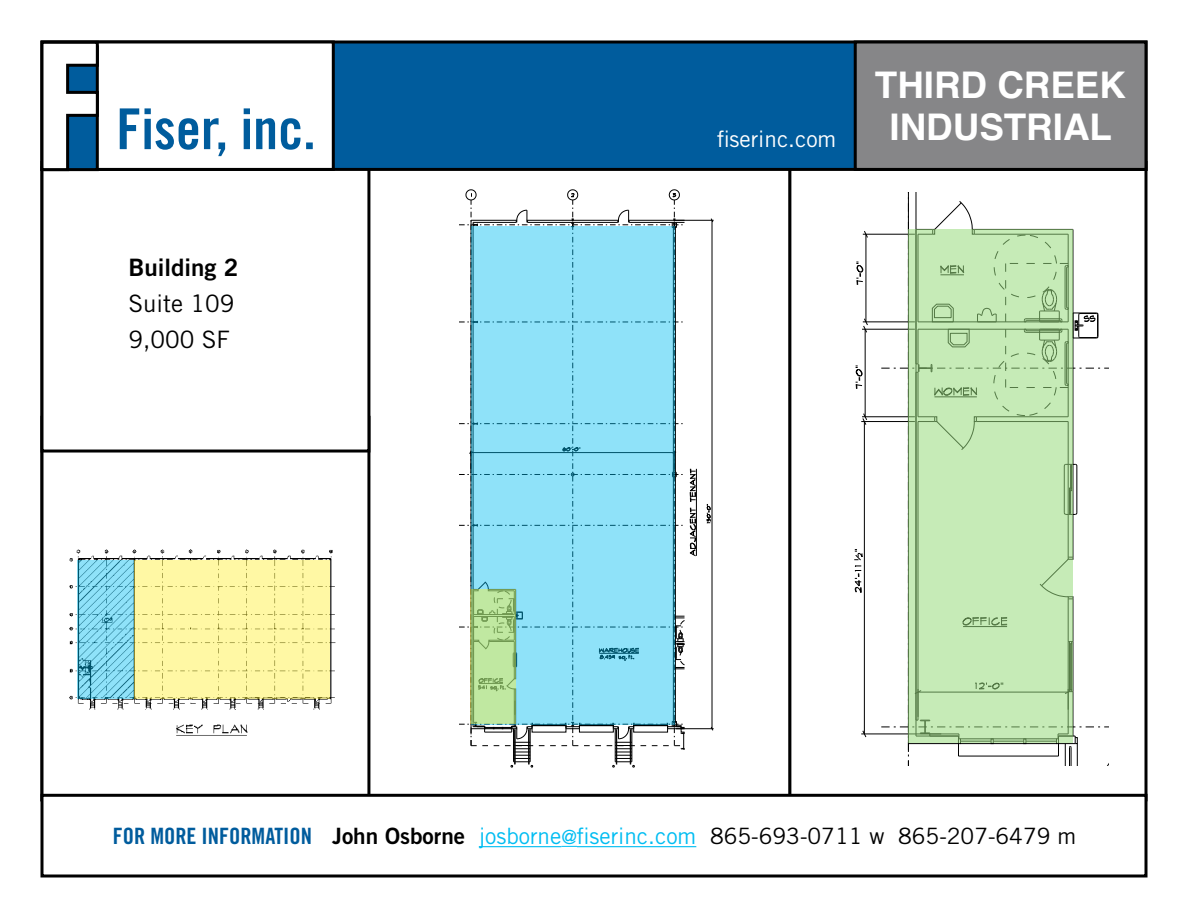
<style>
.page{position:relative;width:1188px;height:918px;background:#fff}
.page>*{position:absolute;margin:0;border:0;box-sizing:border-box;transform-origin:0 0}
.t1{font:700 36.75px/41.2px "Helvetica";color:#fff;text-align:center}
.t2{font:24px/36px "Trade Gothic";color:#000}
.t3{font:24px "Trade Gothic Bold Two";color:#000}
.t4{font:22.5px "Trade Gothic";color:#000}
.t5{font:22.5px "Trade Gothic";color:#fff}
.s1{font-family:"Trade Gothic Bold Cond Twenty";color:#005c9d}
.s2{font-family:"Trade Gothic Bold Two"}
.s3{color:#00bdf2}
.s4{font-size:19.5px;color:#00bdf2}
</style>
<div class="page">
<div style="left:40px;top:416px;width:330px;height:385px;border:3px solid #000"></div>
<div style="left:42px;top:168px;width:327px;height:283px;background:#fff"></div>
<div style="left:40px;top:166px;width:330px;height:287px;border:3px solid #000"></div>
<svg style="left:459px;top:189px;width:255px;height:579px"></svg>
<div style="left:471px;top:226px;width:203px;height:499px;background:#8fe2f9"></div>
<div style="left:788px;top:161px;width:360px;height:640px;border:3px solid #000"></div>
<div style="left:42px;top:795px;width:1104px;height:81px;background:#fff"></div>
<div style="left:40px;top:794px;width:1108px;height:84px;border:3px solid #000"></div>
<hr style="left:479px;top:846px;width:82px;height:1px;background:#00bdf2">
<svg style="left:561px;top:846px;width:16px;height:1px"></svg>
<hr style="left:577px;top:846px;width:119px;height:1px;background:#00bdf2">
<svg style="left:854px;top:192px;width:254px;height:574px"></svg>
<svg style="left:909px;top:230px;width:164px;height:513px;background:#bee3af"></svg>
<svg style="left:471px;top:590px;width:45px;height:134px;background:#afd790"></svg>
<div style="left:42px;top:42px;width:1104px;height:127px;background:#005c9d"></div>
<div style="left:41px;top:40px;width:1107px;height:131px;border:3px solid #000"></div>
<div style="left:855px;top:42px;width:291px;height:127px;background:#868688"></div>
<div style="left:854px;top:40px;width:294px;height:131px;border:3px solid #000"></div>
<div style="left:42px;top:42px;width:291px;height:127px;background:#fff"></div>
<div style="left:41px;top:40px;width:294px;height:131px;border:3px solid #000"></div>
<svg style="left:40px;top:40px;width:60px;height:133px"></svg>
<svg style="left:120px;top:108px;width:193px;height:48px"></svg>
<img style="left:69px;top:549px;width:267px;height:187px">
<svg style="left:78px;top:560px;width:56px;height:139px;background:#7acde4"></svg>
<div style="left:134px;top:560px;width:195px;height:139px;background:#fff8a4"></div>
<p class="t3" style="left:129px;top:252px;width:112px">Building 2</p>
<p class="t2" style="left:129px;top:285px;width:107px">Suite 109<br>9,000 SF</p>
<p class="t5" style="left:717px;top:125px;width:121px">fiserinc.com</p>
<h1 class="t1" style="left:875px;top:65px;width:253px">THIRD CREEK<br>INDUSTRIAL</h1>
<p class="t4" style="left:113px;top:823px;width:965px"><span class="s1">FOR MORE INFORMATION</span> <span class="s2">John Osborne</span> <span class="s3">josborne</span><span class="s4">@</span><span class="s3">fiserinc.com</span> 865-693-0711 w 865-207-6479 m</p>
</div>
